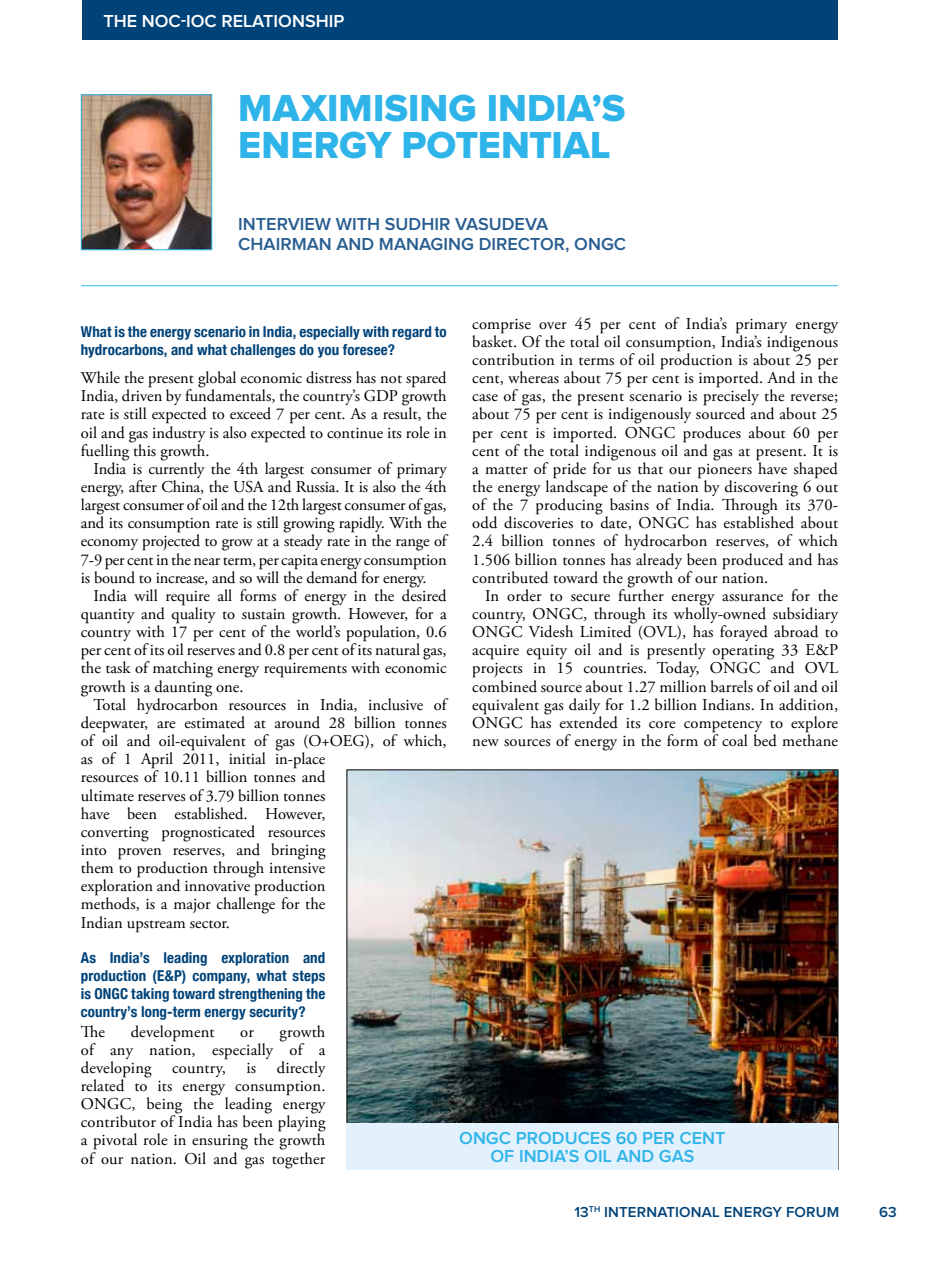
<style>
.page{position:relative;width:936px;height:1263px;background:#fff}
.page>*{position:absolute;margin:0;border:0;box-sizing:border-box;transform-origin:0 0}
.t1{font:39px/37.5px "Proxima Nova Extrabld";color:#2fb4e9}
.t2{font:600 18px "Proxima Nova";color:#285d91}
.t3{font:600 18px "Proxima Nova";color:#2fb4e9}
.t4{font:600 18px "Proxima Nova";color:#fff}
.t5{font:16.5px/18.1px "Adobe Garamond Pro";color:#000;text-align:justify}
.t6{font:700 condensed 15px/18px "Helvetica Neue";letter-spacing:.005em;color:#004379}
.t7{font:600 15px "Proxima Nova";letter-spacing:.01em;color:#004379}
</style>
<div class="page">
<hr style="left:81px;top:285px;width:756px;height:1px;background:#2fb4e9">
<img style="left:83px;top:97px;width:127px;height:151px">
<div style="left:81px;top:95px;width:131px;height:155px;border:1px solid #2fb4e9"></div>
<div style="left:82px;top:0;width:755px;height:39px;background:#004379"></div>
<img style="left:349px;top:772px;width:487px;height:351px">
<div style="left:347px;top:1123px;width:491px;height:46px;background:#e2f1fc"></div>
<p class="t4" style="left:103px;top:10px;width:129px">THE NOC-IOC RELATIONSHI</p>
<p class="t4" style="left:333px;top:10px;width:12px">P</p>
<h1 class="t1" style="left:238px;top:90px;width:389px">MAXIMISING INDIA’S<br>ENERGY POTENTIAL</h1>
<p class="t2" style="left:238px;top:214px;width:17px">INTER</p>
<p class="t2" style="left:288px;top:214px;width:74px">VIEW WITH</p>
<p class="t2" style="left:385px;top:214px;width:47px">SUDHIR</p>
<p class="t2" style="left:455px;top:214px;width:13px">VASU</p>
<p class="t2" style="left:502px;top:214px;width:48px">DEVA</p>
<p class="t2" style="left:238px;top:234px;width:25px">CHAIRMAN</p>
<p class="t2" style="left:336px;top:234px;width:70px">AN D MANAGING</p>
<p class="t2" style="left:478px;top:234px;width:12px">DIRECTOR</p>
<p class="t2" style="left:565px;top:234px;width:62px">, ONGC</p>
<p class="t6" style="left:81px;top:322px;width:367px">What is the energy scenario in India, especially with regard to hydrocarbons, and what challenges do you foresee?</p>
<p class="t5" style="left:81px;top:369px;width:367px">While the present global economic distress has not spared India, driven by fundamentals, the country’s GDP growth rate is still expected to exceed 7 per cent. As a result, the oil and gas industry is also expected to continue its role in fuelling this growth.</p>
<p class="t5" style="left:81px;top:460px;width:367px;text-indent:13px">India is currently the 4th largest consumer of primary energy, after China, the USA and Russia. It is also the 4th largest consumer of oil and the 12th largest consumer of gas, and its consumption rate is still growing rapidly. With the economy projected to grow at a steady rate in the range of 7-9 per cent in the near term, per capita energy consumption is bound to increase, and so will the demand for energy.</p>
<p class="t5" style="left:81px;top:587px;width:367px;text-indent:13px">India will require all forms of energy in the desired quantity and quality to sustain growth. However, for a country with 17 per cent of the world’s population, 0.6 per cent of its oil reserves and 0.8 per cent of its natural gas, the task of matching energy requirements with economic growth is a daunting one.</p>
<p class="t5" style="left:81px;top:696px;width:367px;text-align:left;text-indent:13px">Total hydrocarbon resources in India, inclusive of deepwater, are estimated at around 28 billion tonnes of oil and oil-equivalent of gas (O+OEG), of which, as of 1 April 2011, initial in-place<br>resources of 10.11 billion tonnes and<br>ultimate reserves of 3.79 billion tonnes<br>have been established. However,<br>converting prognosticated resources<br>into proven reserves, and bringing<br>them to production through intensive<br>exploration and innovative production<br>methods, is a major challenge for the<br>Indian upstream sector.</p>
<p class="t6" style="left:81px;top:948px;width:246px;text-align:justify">As India’s leading exploration and production (E&amp;P) company, what steps is ONGC taking toward strengthening the country’s long-term energy security?</p>
<p class="t5" style="left:81px;top:1023px;width:26px">The</p>
<p class="t5" style="left:131px;top:1023px;width:85px">development</p>
<p class="t5" style="left:240px;top:1023px;width:15px">or</p>
<p class="t5" style="left:81px;top:1023px;width:246px;text-indent:199px">growth of any nation, especially of a developing country, is directly related to its energy consumption.<br>ONGC, being the leading energy contributor of India has been playing a pivotal role in ensuring the growth of our nation. Oil and gas together</p>
<p class="t5" style="left:472px;top:315px;width:367px">comprise over 45 per cent of India’s primary energy basket. Of the total oil consumption, India’s indigenous contribution in terms of oil production is about 25 per cent, whereas about 75 per cent is imported. And in the case of gas, the present scenario is precisely the reverse; about 75 per cent is indigenously sourced and about 25 per cent is imported. ONGC produces about 60 per cent of the total indigenous oil and gas at present. It is a matter of pride for us that our pioneers have shaped the energy landscape of the nation by discovering 6 out of the 7 producing basins of India. Through its 370- odd discoveries to date, ONGC has established about 2.4 billion tonnes of hydrocarbon reserves, of which 1.506 billion tonnes has already been produced and has contributed toward the growth of our nation.</p>
<p class="t5" style="left:472px;top:587px;width:367px;text-indent:13px">In order to secure further energy assurance for the country, ONGC, through its wholly-owned subsidiary ONGC Videsh Limited (OVL), has forayed abroad to acquire equity oil and is presently operating 33 E&amp;P projects in 15 countries. Today, ONGC and OVL combined source about 1.27 million barrels of oil and oil equivalent gas daily for 1.2 billion Indians. In addition, ONGC has extended its core competency to explore new sources of energy in the form of coal bed methane</p>
<p class="t3" style="left:459px;top:1128px;width:118px">ONGC PRODUCES</p>
<p class="t3" style="left:615px;top:1128px;width:77px">60 PER CENT</p>
<p class="t3" style="left:490px;top:1146px;width:104px">OF INDIA’SOIL</p>
<p class="t3" style="left:616px;top:1146px;width:55px">AN D GAS</p>
<p class="t7" style="left:574px;top:1203px;width:266px">13<sup>TH</sup> INTERNATIONAL ENERGY FORUM</p>
<p class="t7" style="left:879px;top:1203px;width:19px">63</p>
</div>
